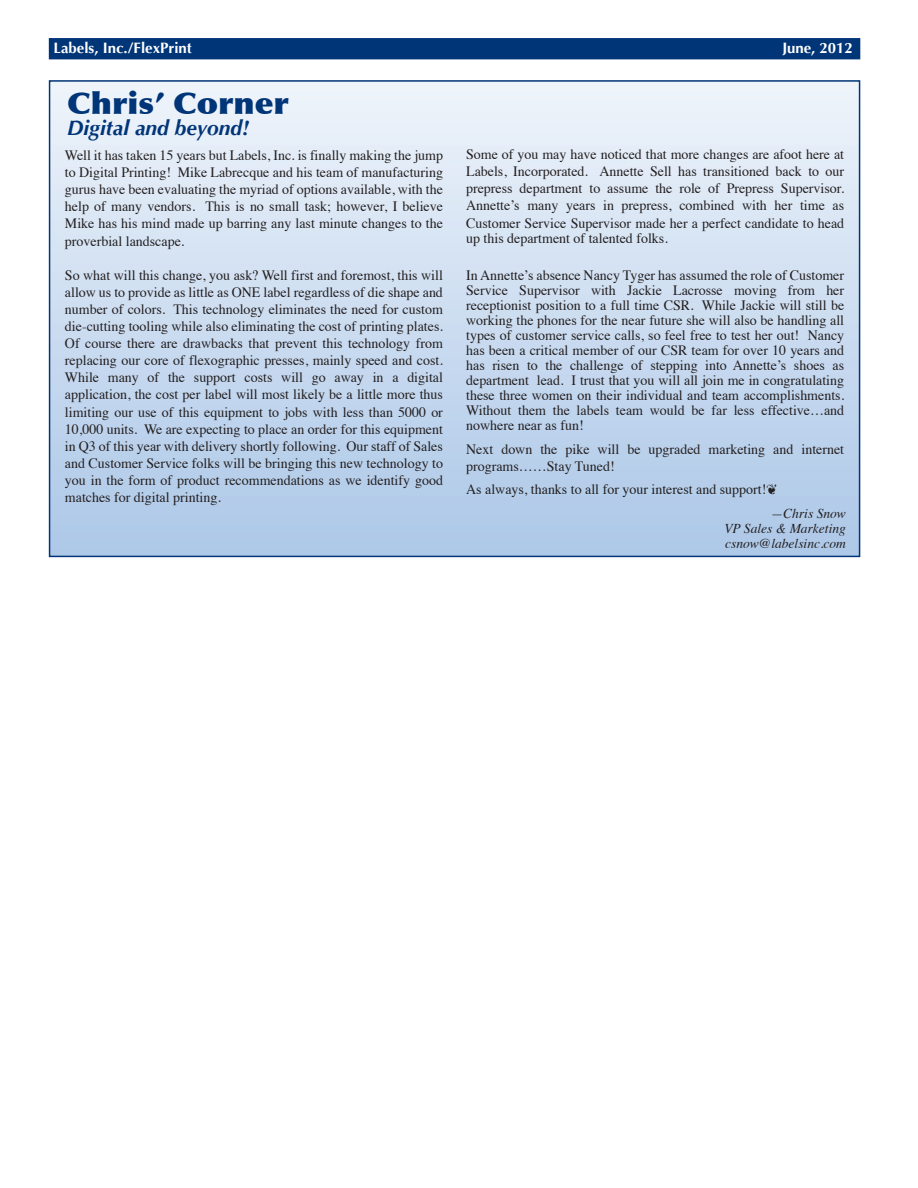
<style>
.page{position:relative;width:918px;height:1188px;background:#fff}
.page>*{position:absolute;margin:0;border:0;box-sizing:border-box;transform-origin:0 0}
.t1{font:900 30px "Optima";color:#003578;scale:1.1 1}
.t2{font:italic 700 21px "Optima";color:#003578}
.t3{font:700 15px "Optima";color:#fff}
.t4{font:14.25px/17.1px "Times";color:#231f20;text-align:justify}
.t5{font:italic 13.5px/15px "Times";color:#231f20;text-align:justify}
</style>
<div class="page">
<div style="left:50px;top:81px;width:810px;height:475px;background:linear-gradient(to bottom,#eef4fa,#acc7e7)"></div>
<div style="left:50px;top:39px;width:810px;height:20px;background:#003578"></div>
<div style="left:49px;top:38px;width:811px;height:21px;border:2px solid #003578"></div>
<p class="t3" style="left:54px;top:39px;width:140px">Labels, Inc./FlexPrint</p>
<p class="t3" style="left:782px;top:39px;width:72px">June, 2012</p>
<h1 class="t1" style="left:67px;top:85px;width:203px">Chris’ Corner</h1>
<h2 class="t2" style="left:67px;top:115px;width:184px">Digital and beyond!</h2>
<p class="t4" style="left:65px;top:145px;width:380px">Well it has taken 15 years but Labels, Inc. is finally making the jump to Digital Printing! Mike Labrecque and his team of manufacturing gurus have been evaluating the myriad of options available, with the help of many vendors. This is no small task; however, I believe Mike has his mind made up barring any last minute changes to the proverbial landscape.</p>
<p class="t4" style="left:65px;top:265px;width:380px">So what will this change, you ask? Well first and foremost, this will allow us to provide as little as ONE label regardless of die shape and number of colors. This technology eliminates the need for custom die-cutting tooling while also eliminating the cost of printing plates.<br>Of course there are drawbacks that prevent this technology from replacing our core of flexographic presses, mainly speed and cost.<br>While many of the support costs will go away in a digital application, the cost per label will most likely be a little more thus limiting our use of this equipment to jobs with less than 5000 or 10,000 units. We are expecting to place an order for this equipment in Q3 of this year with delivery shortly following. Our staff of Sales and Customer Service folks will be bringing this new technology to you in the form of product recommendations as we identify good matches for digital printing.</p>
<p class="t4" style="left:466px;top:145px;width:380px">Some of you may have noticed that more changes are afoot here at Labels, Incorporated. Annette Sell has transitioned back to our prepress department to assume the role of Prepress Supervisor.<br>Annette’s many years in prepress, combined with her time as Customer Service Supervisor made her a perfect candidate to head</p>
<p class="t4" style="left:466px;top:228px;width:203px">up this department of talented folks.</p>
<p class="t4" style="left:466px;top:267px;width:380px;line-height:15px">In Annette’s absence Nancy Tyger has assumed the role of Customer Service Supervisor with Jackie Lacrosse moving from her receptionist position to a full time CSR. While Jackie will still be working the phones for the near future she will also be handling all types of customer service calls, so feel free to test her out! Nancy has been a critical member of our CSR team for over 10 years and has risen to the challenge of stepping into Annette’s shoes as department lead. I trust that you will all join me in congratulating these three women on their individual and team accomplishments.<br>Without them the labels team would be far less effective…and nowhere near as fun!</p>
<p class="t4" style="left:466px;top:440px;width:380px">Next down the pike will be upgraded marketing and internet programs……Stay Tuned!</p>
<p class="t4" style="left:466px;top:480px;width:312px">As always, thanks to all for your interest and support!❦</p>
<p class="t5" style="left:724px;top:505px;width:123px;text-indent:47px">—Chris Snow VP Sales &amp; Marketing csnow@labelsinc.com</p>
</div>
